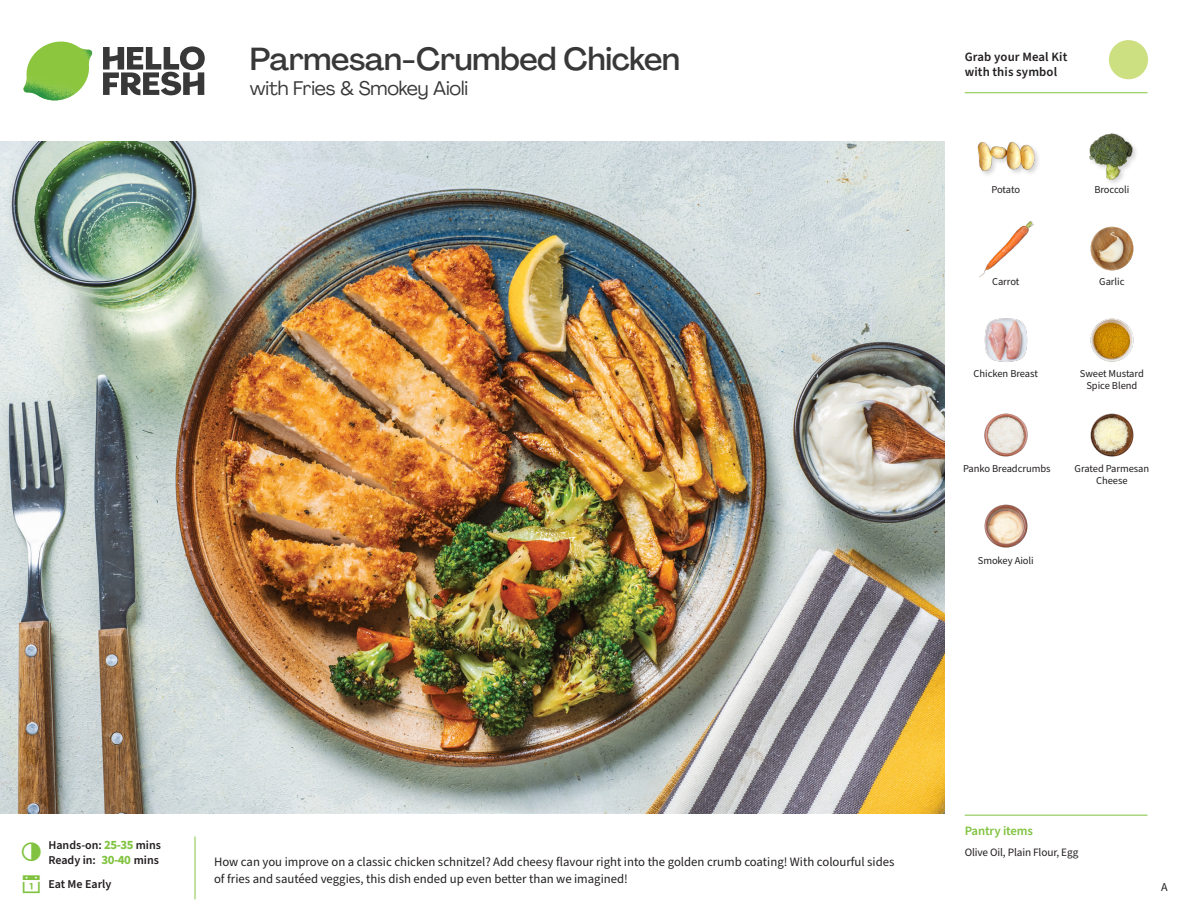
<style>
.page{position:relative;width:1188px;height:918px;background:#fff}
.page>*{position:absolute;margin:0;border:0;box-sizing:border-box;transform-origin:0 0}
._15_Titel_UK{font:500 31.5px "Agrandir";letter-spacing:-.015em;color:#383839}
._15_Titel_UK-2{font:19.5px "Agrandir";letter-spacing:-.01em;color:#383839}
.Step_6_Text_AU{font:12.75px/16.5px "Source Sans Pro";color:#231f20}
.t1{font:600 12.75px/15px "Source Sans Pro";letter-spacing:.01em;color:#231f20}
._04_Headers_Front{font:600 12.75px "Source Sans Pro";letter-spacing:-.01em;color:#81c340}
._04_Intro{font:600 12px "Source Sans Pro";color:#231f20}
.t2{font:12px "Source Sans Pro";color:#231f20}
._05_Pantry{font:11.25px "Source Sans Pro";letter-spacing:-.01em;color:#231f20}
._18_FRONT_ingredient{font:10.5px/12px "Source Sans Pro";letter-spacing:-.005em;color:#231f20;text-align:center}
.s1{font-weight:700;font-size:12.75px;color:#81c340}
</style>
<div class="page">
<svg style="left:103px;top:46px;width:102px;height:49px"></svg>
<img style="left:23px;top:42px;width:69px;height:59px">
<img style="left:0;top:142px;width:945px;height:672px">
<img style="left:1090px;top:318px;width:44px;height:44px">
<img style="left:1090px;top:413px;width:44px;height:44px">
<img style="left:984px;top:413px;width:44px;height:44px">
<img style="left:984px;top:504px;width:44px;height:44px">
<img style="left:984px;top:318px;width:44px;height:44px">
<img style="left:979px;top:221px;width:55px;height:56px">
<img style="left:1090px;top:226px;width:44px;height:45px">
<div style="left:976px;top:141px;width:65px;height:37px;background:#231f20;opacity:.2"></div>
<img style="left:977px;top:141px;width:57px;height:37px">
<img style="left:1089px;top:133px;width:47px;height:50px">
<hr style="left:965px;top:815px;width:183px;height:1px;background:#81c340">
<svg style="left:1091px;top:40px;width:57px;height:54px"></svg>
<hr style="left:965px;top:92px;width:183px;height:1px;background:#81c340">
<p class="_15_Titel_UK" style="left:250px;top:40px;width:432px">Parmesan-Crumbed Chicken</p>
<p class="_15_Titel_UK-2" style="left:250px;top:76px;width:220px">with Fries &amp; Smokey Aioli</p>
<p class="t1" style="left:965px;top:50px;width:104px">Grab your Meal Kit with this symbol</p>
<p class="_18_FRONT_ingredient" style="left:992px;top:183px;width:30px">Potato</p>
<p class="_18_FRONT_ingredient" style="left:1094px;top:183px;width:37px">Broccoli</p>
<p class="_18_FRONT_ingredient" style="left:992px;top:276px;width:29px">Carrot</p>
<p class="_18_FRONT_ingredient" style="left:1099px;top:276px;width:27px">Garlic</p>
<p class="_18_FRONT_ingredient" style="left:974px;top:368px;width:66px">Chicken Breast</p>
<p class="_18_FRONT_ingredient" style="left:1080px;top:368px;width:65px">Sweet Mustard<br>Spice Blend</p>
<p class="_18_FRONT_ingredient" style="left:963px;top:463px;width:89px">Panko Breadcrumbs</p>
<p class="_18_FRONT_ingredient" style="left:1075px;top:463px;width:76px">Grated Parmesan<br>Cheese</p>
<p class="_18_FRONT_ingredient" style="left:978px;top:554px;width:57px">Smokey Aioli</p>
<p class="_04_Intro" style="left:48px;top:837px;width:114px">Hands-on: <span class="s1">25-35</span> mins</p>
<p class="_04_Intro" style="left:48px;top:852px;width:112px">Ready in: <span class="s1">30-40</span> mins</p>
<p class="_04_Intro" style="left:48px;top:876px;width:64px">Eat Me Early</p>
<p class="Step_6_Text_AU" style="left:214px;top:854px;width:682px">How can you improve on a classic chicken schnitzel? Add cheesy flavour right into the golden crumb coating! With colourful sides of fries and sautéed veggies, this dish ended up even better than we imagined!</p>
<p class="_04_Headers_Front" style="left:965px;top:822px;width:70px">Pantry items</p>
<p class="_05_Pantry" style="left:965px;top:845px;width:115px">Olive Oil, Plain Flour, Egg</p>
<p class="t2" style="left:1161px;top:879px;width:8px">A</p>
</div>
